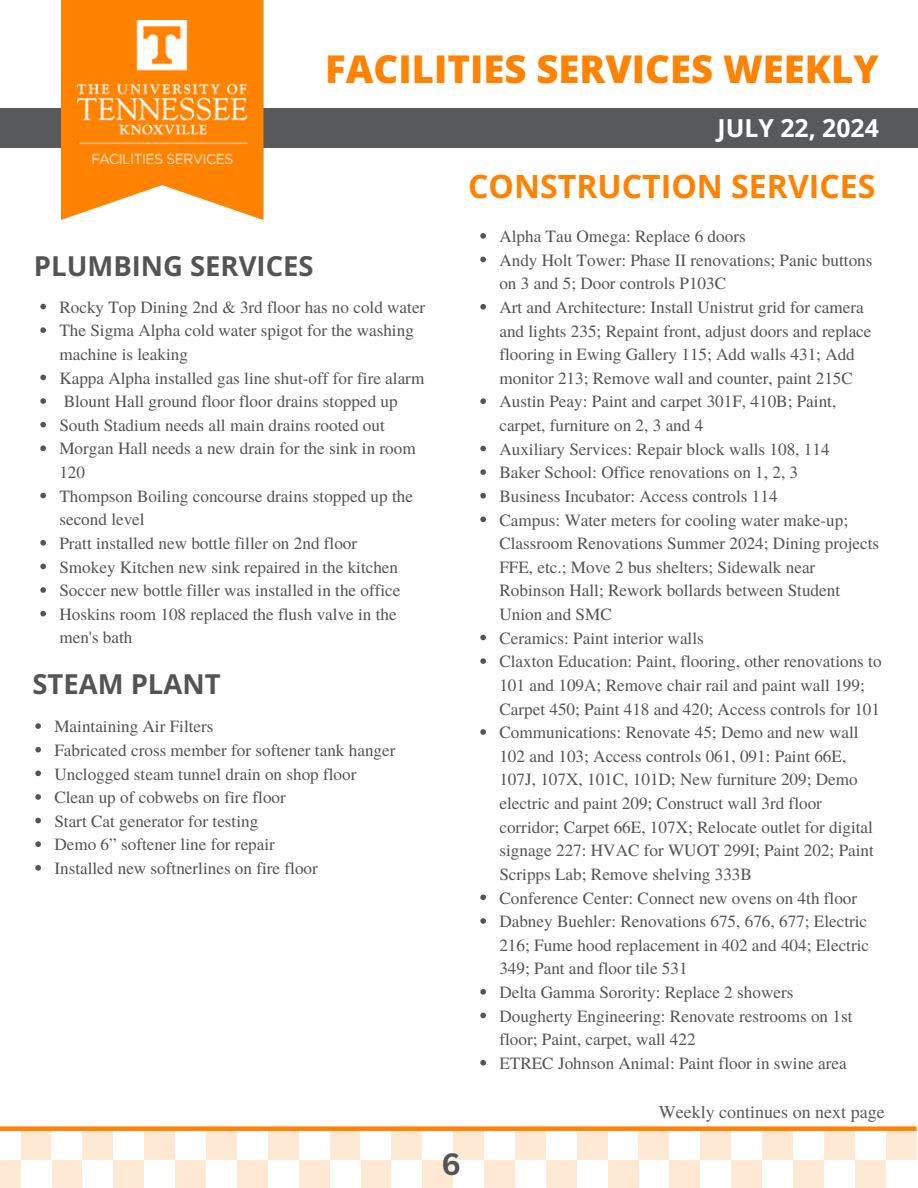
<style>
.page{position:relative;width:918px;height:1188px;background:#fff}
.page>*{position:absolute;margin:0;border:0;box-sizing:border-box;transform-origin:0 0}
.t1{font:800 38.25px "Open Sans";color:#ff8200}
.t2{font:700 32.1px "Open Sans";color:#ff8200}
.t3{font:700 30px "Canva Sans";color:#545454}
.t4{font:700 27.45px "Open Sans";color:#545454}
.t5{font:700 24.75px "Open Sans";color:#fff}
.t6{font:18px "Te X Gyre Termes";color:#58595b}
.t7{font:17.1px/23.7px "Te X Gyre Termes";color:#545454}
</style>
<div class="page">
<div style="left:0;top:108px;width:918px;height:40px;background:#58595b"></div>
<svg style="left:61px;top:0;width:203px;height:220px;fill:#ff8200"></svg>
<img style="left:77px;top:20px;width:170px;height:143px">
<div style="left:700px;top:1129px;width:31px;height:31px;background:#ffe9d4"></div>
<div style="left:762px;top:1129px;width:31px;height:31px;background:#ffe9d4"></div>
<div style="left:824px;top:1129px;width:31px;height:31px;background:#ffe9d4"></div>
<div style="left:886px;top:1129px;width:31px;height:31px;background:#ffe9d4"></div>
<div style="left:855px;top:1160px;width:31px;height:28px;background:#ffe9d4"></div>
<div style="left:793px;top:1160px;width:31px;height:28px;background:#ffe9d4"></div>
<div style="left:731px;top:1160px;width:31px;height:28px;background:#ffe9d4"></div>
<div style="left:669px;top:1160px;width:31px;height:28px;background:#ffe9d4"></div>
<div style="left:453px;top:1129px;width:31px;height:31px;background:#ffe9d4"></div>
<div style="left:515px;top:1129px;width:31px;height:31px;background:#ffe9d4"></div>
<div style="left:577px;top:1129px;width:31px;height:31px;background:#ffe9d4"></div>
<div style="left:639px;top:1129px;width:30px;height:31px;background:#ffe9d4"></div>
<div style="left:608px;top:1160px;width:31px;height:28px;background:#ffe9d4"></div>
<div style="left:546px;top:1160px;width:31px;height:28px;background:#ffe9d4"></div>
<div style="left:484px;top:1160px;width:31px;height:28px;background:#ffe9d4"></div>
<div style="left:422px;top:1160px;width:31px;height:28px;background:#ffe9d4"></div>
<div style="left:206px;top:1129px;width:31px;height:31px;background:#ffe9d4"></div>
<div style="left:268px;top:1129px;width:31px;height:31px;background:#ffe9d4"></div>
<div style="left:330px;top:1129px;width:30px;height:31px;background:#ffe9d4"></div>
<div style="left:391px;top:1129px;width:31px;height:31px;background:#ffe9d4"></div>
<div style="left:360px;top:1160px;width:31px;height:28px;background:#ffe9d4"></div>
<div style="left:299px;top:1160px;width:31px;height:28px;background:#ffe9d4"></div>
<div style="left:237px;top:1160px;width:31px;height:28px;background:#ffe9d4"></div>
<div style="left:175px;top:1160px;width:31px;height:28px;background:#ffe9d4"></div>
<div style="left:21px;top:1129px;width:31px;height:31px;background:#ffe9d4"></div>
<div style="left:82px;top:1129px;width:31px;height:31px;background:#ffe9d4"></div>
<div style="left:144px;top:1129px;width:31px;height:31px;background:#ffe9d4"></div>
<div style="left:113px;top:1160px;width:31px;height:28px;background:#ffe9d4"></div>
<div style="left:52px;top:1160px;width:30px;height:28px;background:#ffe9d4"></div>
<div style="left:0;top:1160px;width:21px;height:28px;background:#ffe9d4"></div>
<div style="left:0;top:1126px;width:917px;height:5px;background:#ff8200"></div>
<svg style="left:40px;top:304px;width:6px;height:5px"></svg>
<svg style="left:40px;top:327px;width:6px;height:6px"></svg>
<svg style="left:40px;top:375px;width:6px;height:5px"></svg>
<svg style="left:40px;top:398px;width:6px;height:6px"></svg>
<svg style="left:40px;top:422px;width:6px;height:5px"></svg>
<svg style="left:40px;top:445px;width:6px;height:6px"></svg>
<svg style="left:40px;top:493px;width:6px;height:5px"></svg>
<svg style="left:40px;top:540px;width:6px;height:6px"></svg>
<svg style="left:40px;top:564px;width:6px;height:5px"></svg>
<svg style="left:40px;top:587px;width:6px;height:6px"></svg>
<svg style="left:40px;top:611px;width:6px;height:5px"></svg>
<svg style="left:35px;top:723px;width:6px;height:6px"></svg>
<svg style="left:35px;top:747px;width:6px;height:6px"></svg>
<svg style="left:35px;top:771px;width:6px;height:5px"></svg>
<svg style="left:35px;top:794px;width:6px;height:6px"></svg>
<svg style="left:35px;top:818px;width:6px;height:5px"></svg>
<svg style="left:35px;top:841px;width:6px;height:6px"></svg>
<svg style="left:35px;top:865px;width:6px;height:6px"></svg>
<svg style="left:480px;top:233px;width:6px;height:6px"></svg>
<svg style="left:480px;top:257px;width:6px;height:5px"></svg>
<svg style="left:480px;top:304px;width:6px;height:6px"></svg>
<svg style="left:480px;top:398px;width:6px;height:6px"></svg>
<svg style="left:480px;top:446px;width:6px;height:5px"></svg>
<svg style="left:480px;top:469px;width:6px;height:6px"></svg>
<svg style="left:480px;top:493px;width:6px;height:6px"></svg>
<svg style="left:480px;top:517px;width:6px;height:5px"></svg>
<svg style="left:480px;top:635px;width:6px;height:5px"></svg>
<svg style="left:480px;top:658px;width:6px;height:6px"></svg>
<svg style="left:480px;top:729px;width:6px;height:6px"></svg>
<svg style="left:480px;top:895px;width:6px;height:5px"></svg>
<svg style="left:480px;top:918px;width:6px;height:6px"></svg>
<svg style="left:480px;top:989px;width:6px;height:6px"></svg>
<svg style="left:480px;top:1013px;width:6px;height:5px"></svg>
<svg style="left:480px;top:1060px;width:6px;height:6px"></svg>
<h1 class="t1" style="left:325px;top:42px;width:555px">FACILITIES SERVICES WEEKLY</h1>
<h3 class="t5" style="left:718px;top:111px;width:163px">JULY 22, 2024</h3>
<p class="t4" style="left:34px;top:247px;width:281px">PLUMBING SERVICES</p>
<p class="t7" style="left:59px;top:294px;width:367px">Rocky Top Dining 2nd &amp; 3rd floor has no cold water</p>
<p class="t7" style="left:59px;top:318px;width:356px">The Sigma Alpha cold water spigot for the washing machine is leaking</p>
<p class="t7" style="left:59px;top:365px;width:366px">Kappa Alpha installed gas line shut-off for fire alarm</p>
<p class="t7" style="left:64px;top:389px;width:336px">Blount Hall ground floor floor drains stopped up</p>
<p class="t7" style="left:59px;top:412px;width:327px">South Stadium needs all main drains rooted out</p>
<p class="t7" style="left:59px;top:436px;width:358px">Morgan Hall needs a new drain for the sink in room<br>120</p>
<p class="t7" style="left:59px;top:483px;width:355px">Thompson Boiling concourse drains stopped up the second level</p>
<p class="t7" style="left:59px;top:531px;width:299px">Pratt installed new bottle filler on 2nd floor</p>
<p class="t7" style="left:59px;top:554px;width:340px">Smokey Kitchen new sink repaired in the kitchen</p>
<p class="t7" style="left:59px;top:578px;width:343px">Soccer new bottle filler was installed in the office</p>
<p class="t7" style="left:59px;top:601px;width:339px">Hoskins room 108 replaced the flush valve in the men's bath</p>
<p class="t4" style="left:32px;top:665px;width:190px">STEAM PLANT</p>
<p class="t7" style="left:54px;top:714px;width:161px">Maintaining Air Filters</p>
<p class="t7" style="left:54px;top:737px;width:343px">Fabricated cross member for softener tank hanger</p>
<p class="t7" style="left:54px;top:761px;width:304px">Unclogged steam tunnel drain on shop floor</p>
<h3 class="t7" style="left:54px;top:785px;width:233px">Clean up of cobwebs on fire floor</h3>
<p class="t7" style="left:54px;top:808px;width:205px">Start Cat generator for testing</p>
<p class="t7" style="left:54px;top:832px;width:222px">Demo 6” softener line for repair</p>
<p class="t7" style="left:54px;top:856px;width:265px">Installed new softnerlines on fire floor</p>
<p class="t2" style="left:468px;top:164px;width:409px">CONSTRUCTION SERVICES</p>
<p class="t7" style="left:499px;top:224px;width:248px">Alpha Tau Omega: Replace 6 doors</p>
<p class="t7" style="left:499px;top:247px;width:375px">Andy Holt Tower: Phase II renovations; Panic buttons on 3 and 5; Door controls P103C</p>
<p class="t7" style="left:499px;top:294px;width:374px">Art and Architecture: Install Unistrut grid for camera and lights 235; Repaint front, adjust doors and replace flooring in Ewing Gallery 115; Add walls 431; Add monitor 213; Remove wall and counter, paint 215C</p>
<p class="t7" style="left:499px;top:389px;width:338px">Austin Peay: Paint and carpet 301F, 410B; Paint, carpet, furniture on 2, 3 and 4</p>
<p class="t7" style="left:499px;top:436px;width:332px">Auxiliary Services: Repair block walls 108, 114</p>
<p class="t7" style="left:499px;top:460px;width:300px">Baker School: Office renovations on 1, 2, 3</p>
<p class="t7" style="left:499px;top:483px;width:280px">Business Incubator: Access controls 114</p>
<h3 class="t7" style="left:499px;top:507px;width:381px">Campus: Water meters for cooling water make-up; Classroom Renovations Summer 2024; Dining projects FFE, etc.; Move 2 bus shelters; Sidewalk near Robinson Hall; Rework bollards between Student Union and SMC</h3>
<p class="t7" style="left:499px;top:625px;width:206px">Ceramics: Paint interior walls</p>
<p class="t7" style="left:499px;top:649px;width:384px">Claxton Education: Paint, flooring, other renovations to<br>101 and 109A; Remove chair rail and paint wall 199;<br>Carpet 450; Paint 418 and 420; Access controls for 101</p>
<p class="t7" style="left:499px;top:720px;width:376px">Communications: Renovate 45; Demo and new wall 102 and 103; Access controls 061, 091: Paint 66E, 107J, 107X, 101C, 101D; New furniture 209; Demo electric and paint 209; Construct wall 3rd floor corridor; Carpet 66E, 107X; Relocate outlet for digital signage 227: HVAC for WUOT 299I; Paint 202; Paint Scripps Lab; Remove shelving 333B</p>
<p class="t7" style="left:499px;top:885px;width:359px">Conference Center: Connect new ovens on 4th floor</p>
<p class="t7" style="left:499px;top:909px;width:371px;text-align:justify">Dabney Buehler: Renovations 675, 676, 677; Electric 216; Fume hood replacement in 402 and 404; Electric 349; Pant and floor tile 531</p>
<p class="t7" style="left:499px;top:980px;width:295px">Delta Gamma Sorority: Replace 2 showers</p>
<p class="t7" style="left:499px;top:1003px;width:355px">Dougherty Engineering: Renovate restrooms on 1st floor; Paint, carpet, wall 422</p>
<p class="t7" style="left:499px;top:1050px;width:349px">ETREC Johnson Animal: Paint floor in swine area</p>
<h2 class="t3" style="left:441px;top:1143px;width:21px">6</h2>
<p class="t6" style="left:659px;top:1099px;width:227px">Weekly continues on next page</p>
</div>
